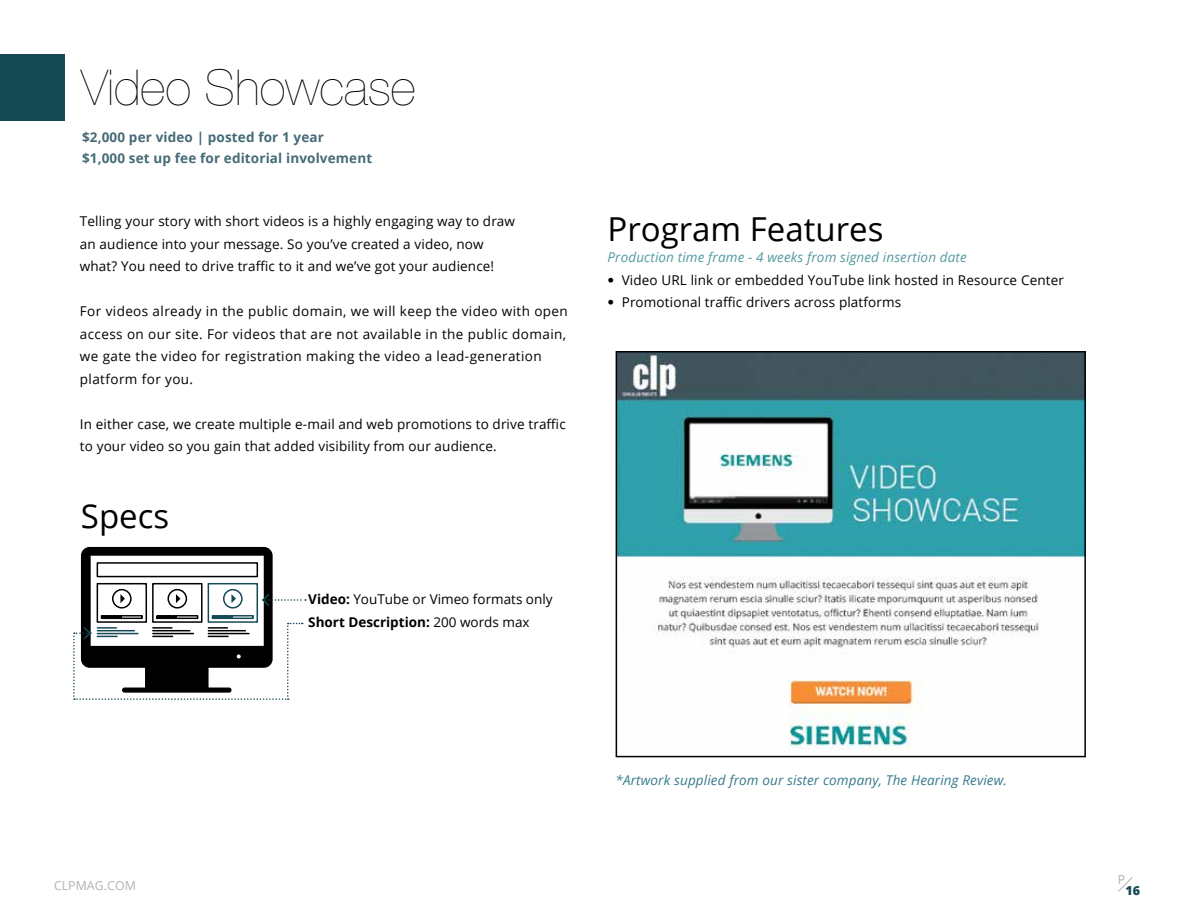
<style>
.page{position:relative;width:1188px;height:918px;background:#fff}
.page>*{position:absolute;margin:0;border:0;box-sizing:border-box;transform-origin:0 0}
.t1{font:200 49.5px "Helvetica Neue LT Std";color:#000}
.t2{font:33px "Open Sans";color:#000}
.t3{font:13.5px/22.5px "Open Sans";letter-spacing:.01em;color:#000}
.t4{font:13.5px/22.5px "Open Sans";letter-spacing:.03em;color:#000}
.t5{font:700 13.5px/21px "Open Sans";letter-spacing:.01em;color:#456b77}
.t6{font:italic 13.5px "Open Sans";letter-spacing:.01em;color:#367b8a}
.t7{font:italic 13.5px "Open Sans";letter-spacing:.01em;color:#539aa0}
.t8{font:12.45px "Open Sans";color:#b1b4ae}
.t9{font:800 12.45px "Open Sans";color:#154a55}
.s1{font-weight:700}
.s2{font-family:"Helvetica Neue LT Std"}
</style>
<div class="page">
<div style="left:0;top:54px;width:65px;height:67px;background:#154a55"></div>
<svg style="left:1118px;top:877px;width:15px;height:15px"></svg>
<svg style="left:73px;top:547px;width:233px;height:153px"></svg>
<img style="left:619px;top:354px;width:464px;height:396px">
<div style="left:616px;top:351px;width:470px;height:406px;border:2px solid #000"></div>
<h1 class="t1" style="left:81px;top:59px;width:336px">Video Showcase</h1>
<p class="t5" style="left:82px;top:127px;width:292px">$2,000 per video | posted for 1 year<br>$1,000 set up fee for editorial involvement</p>
<p class="t3" style="left:80px;top:210px;width:437px">Telling your story with short videos is a highly engaging way to draw an audience into your message. So you’ve created a video, now what? You need to drive traffic to it and we’ve got your audience!</p>
<p class="t4" style="left:80px;top:300px;width:489px">For videos already in the public domain, we will keep the video with open access on our site. For videos that are not available in the public domain, we gate the video for registration making the video a lead-generation platform for you.</p>
<p class="t3" style="left:80px;top:412px;width:487px">In either case, we create multiple e-mail and web promotions to drive traffic to your video so you gain that added visibility from our audience.</p>
<h2 class="t2" style="left:81px;top:493px;width:90px">Specs</h2>
<p class="t3" style="left:308px;top:588px;width:246px"><span class="s1">Video:</span> YouTube or Vimeo formats only<br><span class="s1">Short Description:</span> 200 words max</p>
<h2 class="t2" style="left:608px;top:207px;width:277px">Program Features</h2>
<p class="t7" style="left:608px;top:248px;width:361px">Production time frame - 4 weeks from signed insertion date</p>
<p class="t3" style="left:608px;top:268px;width:458px"><span class="s2">•</span> Video URL link or embedded YouTube link hosted in Resource Center</p>
<p class="t3" style="left:608px;top:291px;width:295px"><span class="s2">•</span> Promotional traffic drivers across platforms</p>
<p class="t8" style="left:54px;top:877px;width:83px">CLPMAG.COM</p>
<p class="t6" style="left:616px;top:771px;width:393px">*Artwork supplied from our sister company, The Hearing Review.</p>
<p class="t8" style="left:1118px;top:871px;width:9px">P</p>
<p class="t9" style="left:1126px;top:881px;width:16px">16</p>
</div>
